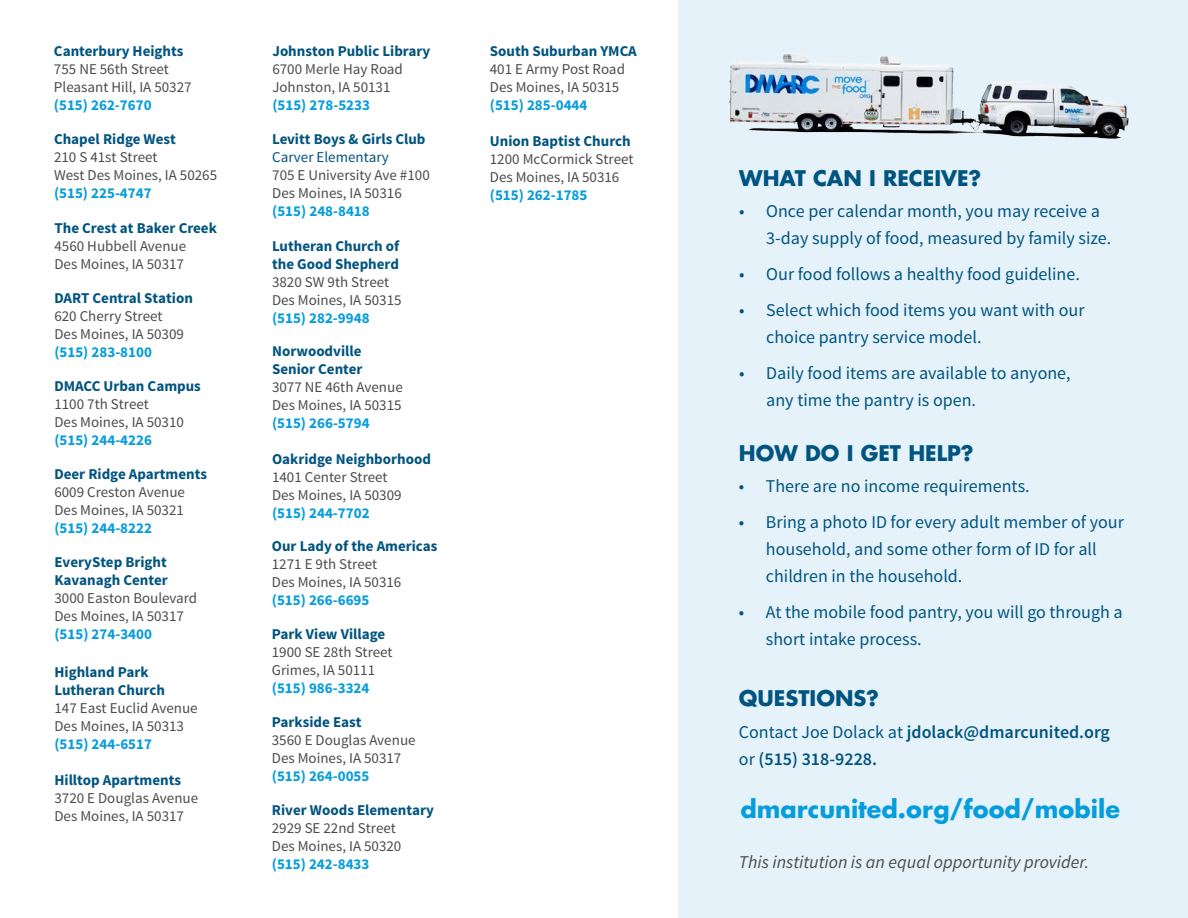
<style>
.page{position:relative;width:1188px;height:918px;background:#fff}
.page>*{position:absolute;margin:0;border:0;box-sizing:border-box;transform-origin:0 0}
.t1{font:700 24px "Futura Std";color:#069ddc}
.t2{font:700 21px "Futura Std";color:#005480}
.t3{font:18px/27px "Source Sans Pro";color:#005480}
.t4{font:600 18px/27px "Source Sans Pro";color:#005480}
.t5{font:italic 18px "Source Sans Pro";color:#4b4c4d}
.t6{font:15px "Source Sans Pro";color:#4b4c4d}
.t7{font:700 15px/18px "Source Sans Pro";color:#005480}
.t8{font:700 15px "Source Sans Pro";color:#069ddc}
.s1{font-weight:400}
</style>
<div class="page">
<div style="left:679px;top:0;width:509px;height:918px;background:#e6f2fa"></div>
<img style="left:729px;top:54px;width:400px;height:85px">
<p class="t7" style="left:54px;top:43px;width:131px">Canterbury Heights</p>
<p class="t6" style="left:54px;top:60px;width:116px">755 NE 56th Street</p>
<p class="t6" style="left:54px;top:78px;width:139px">Pleasant Hill, IA 50327</p>
<p class="t8" style="left:54px;top:96px;width:99px">(515) 262-7670</p>
<p class="t7" style="left:54px;top:131px;width:123px">Chapel Ridge West</p>
<p class="t6" style="left:54px;top:148px;width:105px">210 S 41st Street</p>
<p class="t6" style="left:54px;top:166px;width:165px">West Des Moines, IA 50265</p>
<p class="t8" style="left:54px;top:184px;width:99px">(515) 225-4747</p>
<p class="t7" style="left:54px;top:219px;width:164px">The Crest at Baker Creek</p>
<p class="t6" style="left:54px;top:236px;width:133px">4560 Hubbell Avenue</p>
<p class="t6" style="left:54px;top:254px;width:131px">Des Moines, IA 50317</p>
<p class="t7" style="left:54px;top:290px;width:140px">DART Central Station</p>
<p class="t6" style="left:54px;top:307px;width:110px">620 Cherry Street</p>
<p class="t6" style="left:54px;top:325px;width:131px">Des Moines, IA 50309</p>
<p class="t8" style="left:54px;top:343px;width:99px">(515) 283-8100</p>
<p class="t7" style="left:54px;top:378px;width:148px">DMACC Urban Campus</p>
<p class="t6" style="left:54px;top:395px;width:96px">1100 7th Street</p>
<p class="t6" style="left:54px;top:413px;width:131px">Des Moines, IA 50310</p>
<p class="t8" style="left:54px;top:431px;width:99px">(515) 244-4226</p>
<p class="t7" style="left:54px;top:466px;width:154px">Deer Ridge Apartments</p>
<p class="t6" style="left:54px;top:483px;width:132px">6009 Creston Avenue</p>
<p class="t6" style="left:54px;top:501px;width:131px">Des Moines, IA 50321</p>
<p class="t8" style="left:54px;top:519px;width:99px">(515) 244-8222</p>
<p class="t7" style="left:54px;top:554px;width:115px">EveryStep Bright<br>Kavanagh Center</p>
<p class="t6" style="left:54px;top:589px;width:144px">3000 Easton Boulevard</p>
<p class="t6" style="left:54px;top:607px;width:131px">Des Moines, IA 50317</p>
<p class="t8" style="left:54px;top:625px;width:99px">(515) 274-3400</p>
<p class="t7" style="left:54px;top:663px;width:112px">Highland Park<br>Lutheran Church</p>
<p class="t6" style="left:54px;top:698px;width:145px">147 East Euclid Avenue</p>
<p class="t6" style="left:54px;top:716px;width:131px">Des Moines, IA 50313</p>
<p class="t8" style="left:54px;top:734px;width:99px">(515) 244-6517</p>
<p class="t7" style="left:54px;top:772px;width:128px">Hilltop Apartments</p>
<p class="t6" style="left:54px;top:789px;width:145px">3720 E Douglas Avenue</p>
<p class="t6" style="left:54px;top:807px;width:131px">Des Moines, IA 50317</p>
<p class="t7" style="left:272px;top:43px;width:159px">Johnston Public Library</p>
<p class="t6" style="left:272px;top:60px;width:132px">6700 Merle Hay Road</p>
<p class="t6" style="left:272px;top:78px;width:120px">Johnston, IA 50131</p>
<p class="t8" style="left:272px;top:96px;width:99px">(515) 278-5233</p>
<p class="t7" style="left:272px;top:131px;width:155px">Levitt Boys &amp; Girls Club<br><span class="s1">Carver Elementary</span></p>
<p class="t6" style="left:272px;top:166px;width:159px">705 E University Ave #100</p>
<p class="t6" style="left:272px;top:184px;width:131px">Des Moines, IA 50316</p>
<p class="t8" style="left:272px;top:202px;width:99px">(515) 248-8418</p>
<p class="t7" style="left:272px;top:238px;width:129px">Lutheran Church of the Good Shepherd</p>
<p class="t6" style="left:272px;top:273px;width:119px">3820 SW 9th Street</p>
<p class="t6" style="left:272px;top:291px;width:131px">Des Moines, IA 50315</p>
<p class="t8" style="left:272px;top:309px;width:99px">(515) 282-9948</p>
<p class="t7" style="left:272px;top:343px;width:92px">Norwoodville<br>Senior Center</p>
<p class="t6" style="left:272px;top:378px;width:132px">3077 NE 46th Avenue</p>
<p class="t6" style="left:272px;top:396px;width:131px">Des Moines, IA 50315</p>
<p class="t8" style="left:272px;top:413px;width:99px">(515) 266-5794</p>
<p class="t7" style="left:272px;top:451px;width:160px">Oakridge Neighborhood</p>
<p class="t6" style="left:272px;top:468px;width:117px">1401 Center Street</p>
<p class="t6" style="left:272px;top:486px;width:131px">Des Moines, IA 50309</p>
<p class="t8" style="left:272px;top:504px;width:99px">(515) 244-7702</p>
<p class="t7" style="left:272px;top:537px;width:167px">Our Lady of the Americas</p>
<p class="t6" style="left:272px;top:555px;width:107px">1271 E 9th Street</p>
<p class="t6" style="left:272px;top:573px;width:131px">Des Moines, IA 50316</p>
<p class="t8" style="left:272px;top:590px;width:99px">(515) 266-6695</p>
<p class="t7" style="left:272px;top:625px;width:115px">Park View Village</p>
<p class="t6" style="left:272px;top:643px;width:122px">1900 SE 28th Street</p>
<p class="t6" style="left:272px;top:661px;width:105px">Grimes, IA 50111</p>
<p class="t8" style="left:272px;top:678px;width:99px">(515) 986-3324</p>
<p class="t7" style="left:272px;top:713px;width:91px">Parkside East</p>
<p class="t6" style="left:272px;top:730px;width:145px">3560 E Douglas Avenue</p>
<p class="t6" style="left:272px;top:748px;width:131px">Des Moines, IA 50317</p>
<p class="t8" style="left:272px;top:766px;width:99px">(515) 264-0055</p>
<p class="t7" style="left:272px;top:801px;width:164px">River Woods Elementary</p>
<p class="t6" style="left:272px;top:818px;width:126px">2929 SE 22nd Street</p>
<p class="t6" style="left:272px;top:836px;width:131px">Des Moines, IA 50320</p>
<p class="t8" style="left:272px;top:854px;width:99px">(515) 242-8433</p>
<p class="t7" style="left:490px;top:43px;width:149px">South Suburban YMCA</p>
<p class="t6" style="left:490px;top:60px;width:137px">401 E Army Post Road</p>
<p class="t6" style="left:490px;top:78px;width:131px">Des Moines, IA 50315</p>
<p class="t8" style="left:490px;top:96px;width:99px">(515) 285-0444</p>
<p class="t7" style="left:490px;top:132px;width:142px">Union Baptist Church</p>
<p class="t6" style="left:490px;top:149px;width:145px">1200 McCormick Street</p>
<p class="t6" style="left:490px;top:167px;width:131px">Des Moines, IA 50316</p>
<p class="t8" style="left:490px;top:185px;width:99px">(515) 262-1785</p>
<p class="t2" style="left:739px;top:164px;width:243px">WHAT CAN I RECEIVE?</p>
<p class="t3" style="left:766px;top:198px;width:347px;text-indent:-27px">• Once per calendar month, you may receive a<br>3-day supply of food, measured by family size.</p>
<p class="t3" style="left:739px;top:261px;width:342px">• Our food follows a healthy food guideline.</p>
<p class="t3" style="left:766px;top:297px;width:320px;text-indent:-27px">• Select which food items you want with our choice pantry service model.</p>
<p class="t3" style="left:766px;top:360px;width:306px;text-indent:-27px">• Daily food items are available to anyone, any time the pantry is open.</p>
<p class="t2" style="left:739px;top:439px;width:236px">HOW DO I GET HELP?</p>
<p class="t3" style="left:739px;top:473px;width:292px">• There are no income requirements.</p>
<p class="t3" style="left:766px;top:509px;width:360px;text-indent:-27px">• Bring a photo ID for every adult member of your household, and some other form of ID for all children in the household.</p>
<p class="t3" style="left:766px;top:599px;width:358px;text-indent:-27px">• At the mobile food pantry, you will go through a short intake process.</p>
<p class="t2" style="left:739px;top:684px;width:142px">QUESTIONS?</p>
<p class="t4" style="left:739px;top:719px;width:372px"><span class="s1">Contact Joe Dolack at</span> jdolack@dmarcunited.org <span class="s1">or</span> (515) 318-9228.</p>
<p class="t1" style="left:740px;top:793px;width:381px">dmarcunited.org/food/mobile</p>
<p class="t5" style="left:739px;top:851px;width:352px">This institution is an equal opportunity provider.</p>
</div>
